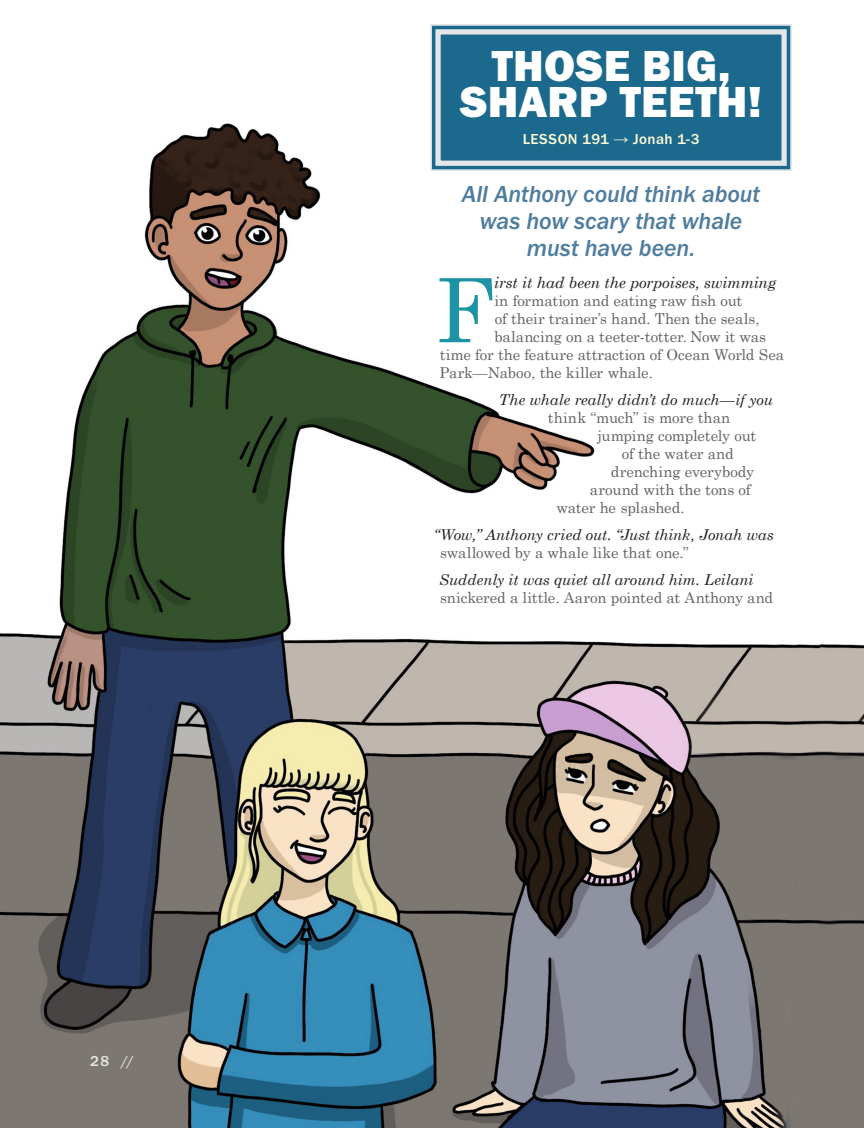
<style>
.page{position:relative;width:864px;height:1128px;background:#fff}
.page>*{position:absolute;margin:0;border:0;box-sizing:border-box;transform-origin:0 0}
.Article_-_Copy_Intro{font:88.65px "Century Schoolbook";color:#1d94a5}
.Article_-_Title{font:45px/36px "Franklin Gothic URW Hea";letter-spacing:.005em;color:#fff;text-align:center}
.Article_-_Subtitle{font:24px/27px "Franklin Gothic URW Med Ita";letter-spacing:-.005em;color:#4f7d9f;text-align:center}
.Article_-_Copy_Intro-2{font:italic 15.3px "Century Schoolbook";letter-spacing:-.01em;color:#231f20}
.Article_-_Copy{font:15px/18px "Century Schoolbook";letter-spacing:-.01em;color:#636366}
.Article_-_Copy_Intro-3{font:15px "Century Schoolbook";letter-spacing:-.005em;color:#636366}
.Article_-_Copy-2{font:italic 15px/18px "Century Schoolbook";letter-spacing:-.01em;color:#231f20}
.Article_-_Lesson___V{font:500 15px "Franklin Gothic URW";letter-spacing:.03em;color:#fffbd6}
.t1{font:500 15px "Franklin Gothic URW";color:#fff}
.s1{font-family:"Times New Roman";font-weight:400}
.s2{font-style:normal;color:#636366}
.s3{font-style:italic;color:#231f20}
</style>
<div class="page">
<img style="left:0;top:123px;width:864px;height:1004px">
<div style="left:429px;top:24px;width:364px;height:148px;background:#1c698e"></div>
<div style="left:435px;top:29px;width:352px;height:137px;border:5px solid #e5e6e8"></div>
<p class="t1" style="left:90px;top:1051px;width:45px">28 //</p>
<p class="Article_-_Title" style="left:460px;top:47px;width:303px">THOSE BIG,<br>SHARP TEETH!</p>
<p class="Article_-_Lesson___V" style="left:523px;top:130px;width:178px">LESSON 191 <span class="s1">→</span> Jonah 1-3</p>
<p class="Article_-_Subtitle" style="left:462px;top:180px;width:300px">All Anthony could think about was how scary that whale must have been.</p>
<p class="Article_-_Copy_Intro" style="left:435px;top:236px;width:61px">F</p>
<p class="Article_-_Copy_Intro-2" style="left:494px;top:271px;width:283px">irst it had been the porpoises, swimming</p>
<p class="Article_-_Copy_Intro-3" style="left:494px;top:288px;width:249px">in formation and eating raw fish out</p>
<p class="Article_-_Copy_Intro-3" style="left:495px;top:306px;width:266px">of their trainer’s hand. Then the seals,</p>
<p class="Article_-_Copy_Intro-3" style="left:494px;top:324px;width:273px">balancing on a teeter-totter. Now it was</p>
<p class="Article_-_Copy_Intro-3" style="left:440px;top:342px;width:346px">time for the feature attraction of Ocean World Sea</p>
<p class="Article_-_Copy_Intro-3" style="left:439px;top:360px;width:215px">Park—Naboo, the killer whale.</p>
<p class="Article_-_Copy-2" style="left:499px;top:390px;width:276px">The whale really didn’t do much—if you</p>
<p class="Article_-_Copy" style="left:548px;top:407px;width:184px">think “much” is more than</p>
<p class="Article_-_Copy" style="left:597px;top:425px;width:161px">jumping completely out</p>
<p class="Article_-_Copy" style="left:622px;top:443px;width:114px">of the water and</p>
<p class="Article_-_Copy" style="left:611px;top:461px;width:145px">drenching everybody</p>
<p class="Article_-_Copy" style="left:590px;top:479px;width:162px">around with the tons of</p>
<p class="Article_-_Copy" style="left:556px;top:497px;width:130px">water he splashed.</p>
<p class="Article_-_Copy-2" style="left:440px;top:525px;width:335px;text-indent:-6px">“Wow,” Anthony cried out. “Just think, Jonah was <span class="s2">swallowed by a whale like that one.”</span></p>
<p class="Article_-_Copy" style="left:439px;top:569px;width:336px"><span class="s3">Suddenly it was quiet all around him. Leilani </span>snickered a little. Aaron pointed at Anthony and</p>
</div>
